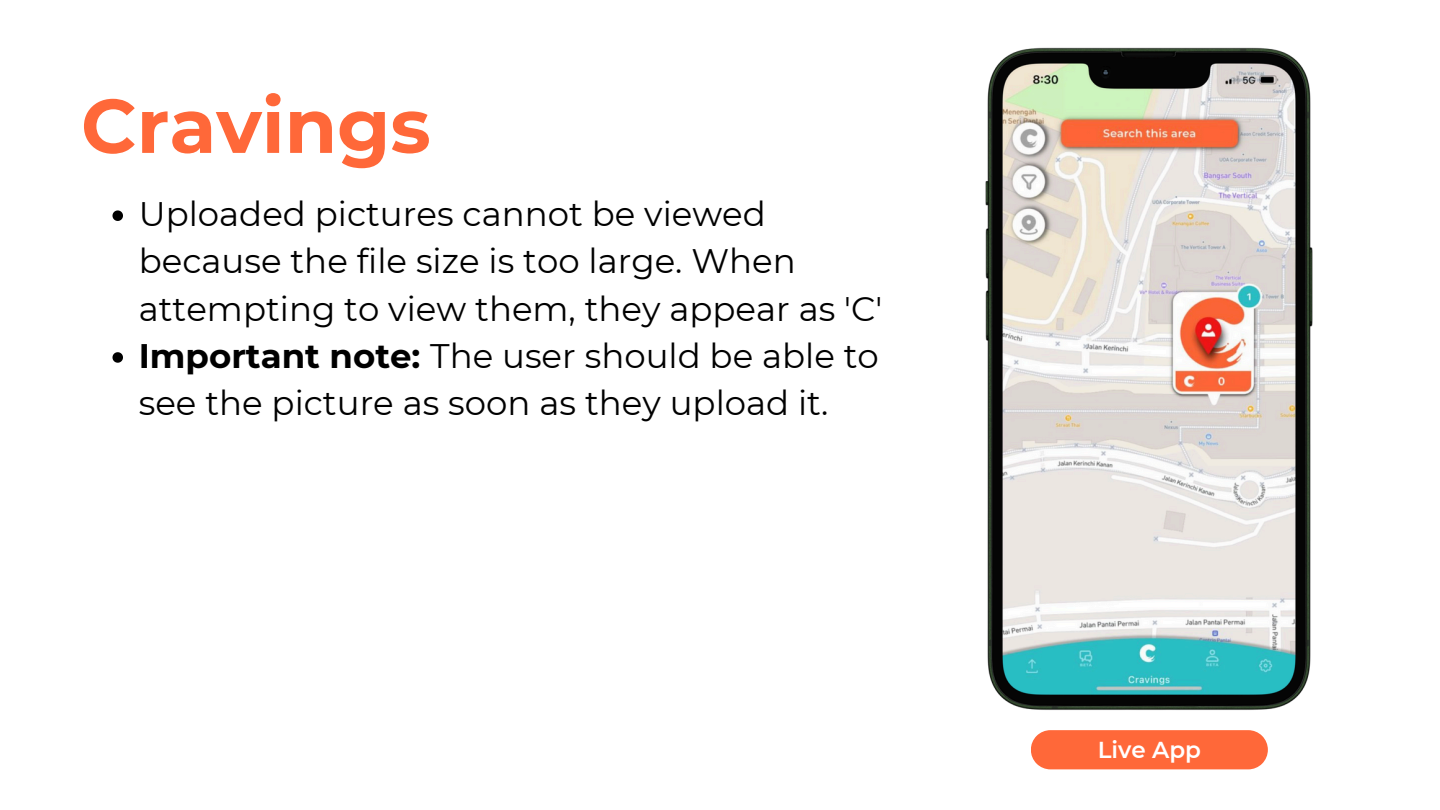
<style>
.page{position:relative;width:1440px;height:810px;background:#fff}
.page>*{position:absolute;margin:0;border:0;box-sizing:border-box;transform-origin:0 0}
.t1{font:700 76px "Montserrat";color:#ff6839}
.t2{font:34px/47.2px "Montserrat";color:#000}
.t3{font:600 23px "Montserrat";color:#fff}
.s1{font-weight:700}
</style>
<div class="page">
<img style="left:985px;top:47px;width:328px;height:663px">
<div style="left:1031px;top:730px;width:237px;height:39px;background:#ff6839"></div>
<svg style="left:112px;top:210px;width:11px;height:11px"></svg>
<svg style="left:112px;top:352px;width:11px;height:11px"></svg>
<p class="t1" style="left:81px;top:79px;width:351px">Cravings</p>
<p class="t2" style="left:139px;top:190px;width:745px">Uploaded pictures cannot be viewed because the file size is too large. When attempting to view them, they appear as 'C'</p>
<p class="t2" style="left:139px;top:332px;width:742px"><span class="s1">Important note:</span> The user should be able to see the picture as soon as they upload it.</p>
<h1 class="t3" style="left:1098px;top:735px;width:105px">Live App</h1>
</div>
